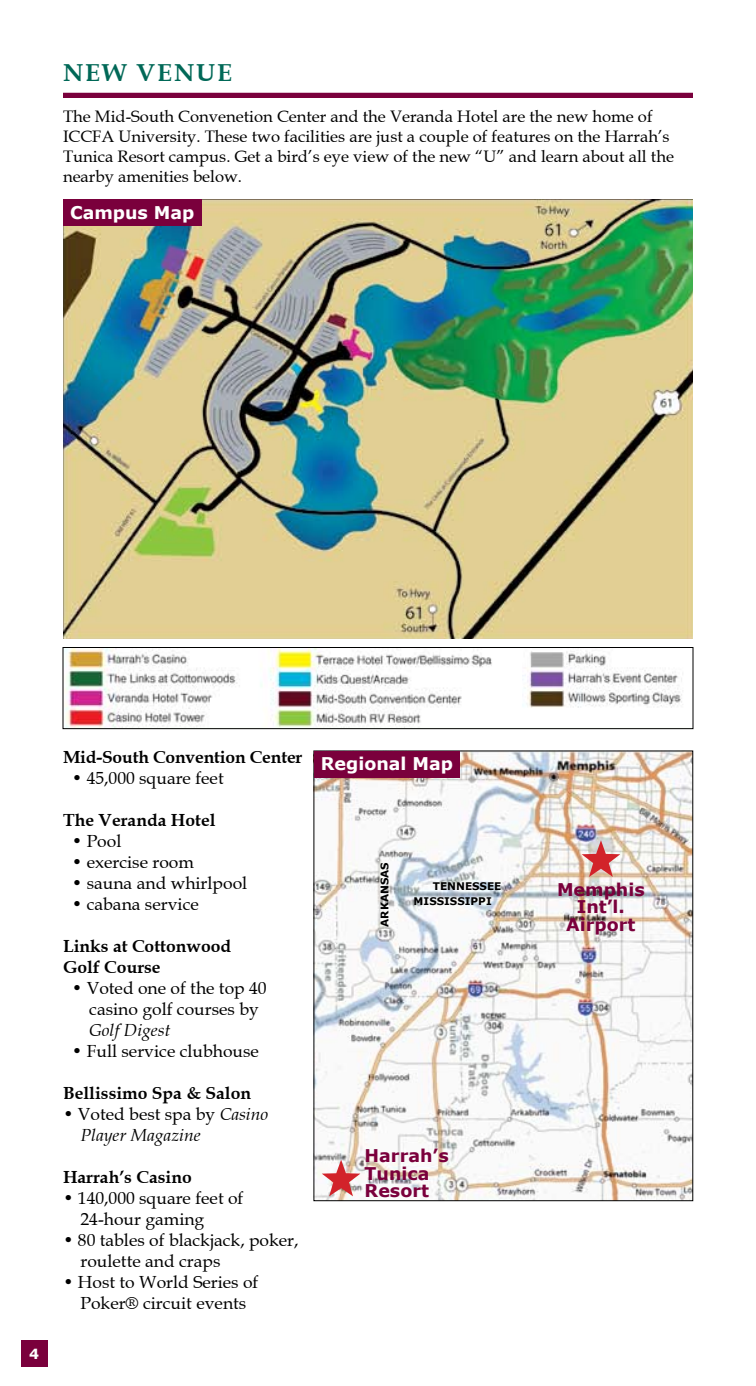
<style>
.page{position:relative;width:756px;height:1386px;background:#fff}
.page>*{position:absolute;margin:0;border:0;box-sizing:border-box;transform-origin:0 0}
.t1{font:700 24.5px "Book Antiqua";letter-spacing:.075em;color:#006857}
.t2{font:17.5px/21px "Book Antiqua";color:#000;text-align:center}
.t3{font:700 17.5px/21px "Book Antiqua";color:#000}
.t4{font:italic 17.5px/21px "Book Antiqua";color:#000}
.t5{font:700 17.5px/17.5px "Verdana";color:#7a003c}
.t6{font:700 17.5px "Verdana";color:#fff}
.t7{font:16.62px/19.9px "Book Antiqua";color:#000}
.t8{font:700 14px "Verdana";color:#fff}
.t9{font:700 10.5px/14.9px "Verdana";color:#000}
.s1{font-style:normal}
</style>
<div class="page">
<div style="left:21px;top:1340px;width:26px;height:27px;background:#7a003c"></div>
<div style="left:63px;top:93px;width:630px;height:5px;background:#7a003c"></div>
<img style="left:63px;top:200px;width:630px;height:439px">
<img style="left:65px;top:649px;width:617px;height:78px">
<div style="left:63px;top:647px;width:630px;height:82px;border:1px solid #000"></div>
<img style="left:316px;top:753px;width:375px;height:446px">
<div style="left:314px;top:751px;width:145px;height:26px;background:#7a003c"></div>
<svg style="left:322px;top:1160px;width:38px;height:36px"></svg>
<svg style="left:582px;top:840px;width:38px;height:37px"></svg>
<div style="left:63px;top:200px;width:138px;height:26px;background:#7a003c"></div>
<h1 class="t1" style="left:63px;top:58px;width:171px">NEW VENUE</h1>
<p class="t7" style="left:63px;top:107px;width:613px">The Mid-South Convenetion Center and the Veranda Hotel are the new home of ICCFA University. These two facilities are just a couple of features on the Harrah’s Tunica Resort campus. Get a bird’s eye view of the new “U” and learn about all the nearby amenities below.</p>
<p class="t6" style="left:70px;top:201px;width:126px">Campus Map</p>
<p class="t8" style="left:29px;top:1345px;width:11px">4</p>
<p class="t3" style="left:63px;top:747px;width:241px">Mid-South Convention Center</p>
<p class="t2" style="left:72px;top:768px;width:153px">• 45,000 square feet</p>
<p class="t3" style="left:63px;top:810px;width:154px">The Veranda Hotel</p>
<p class="t2" style="left:72px;top:831px;width:51px">• Pool</p>
<p class="t2" style="left:72px;top:852px;width:124px">• exercise room</p>
<p class="t2" style="left:72px;top:873px;width:177px">• sauna and whirlpool</p>
<p class="t2" style="left:72px;top:894px;width:129px">• cabana service</p>
<p class="t3" style="left:63px;top:936px;width:170px">Links at Cottonwood<br>Golf Course</p>
<p class="t2" style="left:72px;top:978px;width:196px">• Voted one of the top 40 casino golf courses by</p>
<p class="t4" style="left:89px;top:1020px;width:83px">Golf Digest</p>
<p class="t2" style="left:72px;top:1041px;width:189px">• Full service clubhouse</p>
<p class="t3" style="left:63px;top:1083px;width:190px">Bellissimo Spa &amp; Salon</p>
<p class="t4" style="left:81px;top:1104px;width:189px;text-indent:-18px"><span class="s1">• Voted best spa by</span> Casino<br>Player Magazine</p>
<p class="t3" style="left:63px;top:1167px;width:130px">Harrah’s Casino</p>
<p class="t2" style="left:81px;top:1188px;width:164px;text-align:left;text-indent:-18px">• 140,000 square feet of<br>24-hour gaming</p>
<p class="t2" style="left:81px;top:1230px;width:220px;text-align:left;text-indent:-18px">• 80 tables of blackjack, poker, roulette and craps</p>
<p class="t2" style="left:63px;top:1272px;width:197px">• Host to World Series of<br>Poker® circuit events</p>
<p class="t6" style="left:321px;top:753px;width:134px">Regional Map</p>
<p class="t9" style="left:377px;top:927px;width:66px;rotate:-90deg">ARKANSAS</p>
<p class="t9" style="left:414px;top:879px;width:89px;text-indent:19px">TENNESSEE<br>MISSISSIPPI</p>
<p class="t5" style="left:365px;top:1148px;width:86px">Harrah’s<br>Tunica<br>Resort</p>
<p class="t5" style="left:557px;top:881px;width:89px;text-align:center">Memphis<br>Int’l.<br>Airport</p>
</div>
